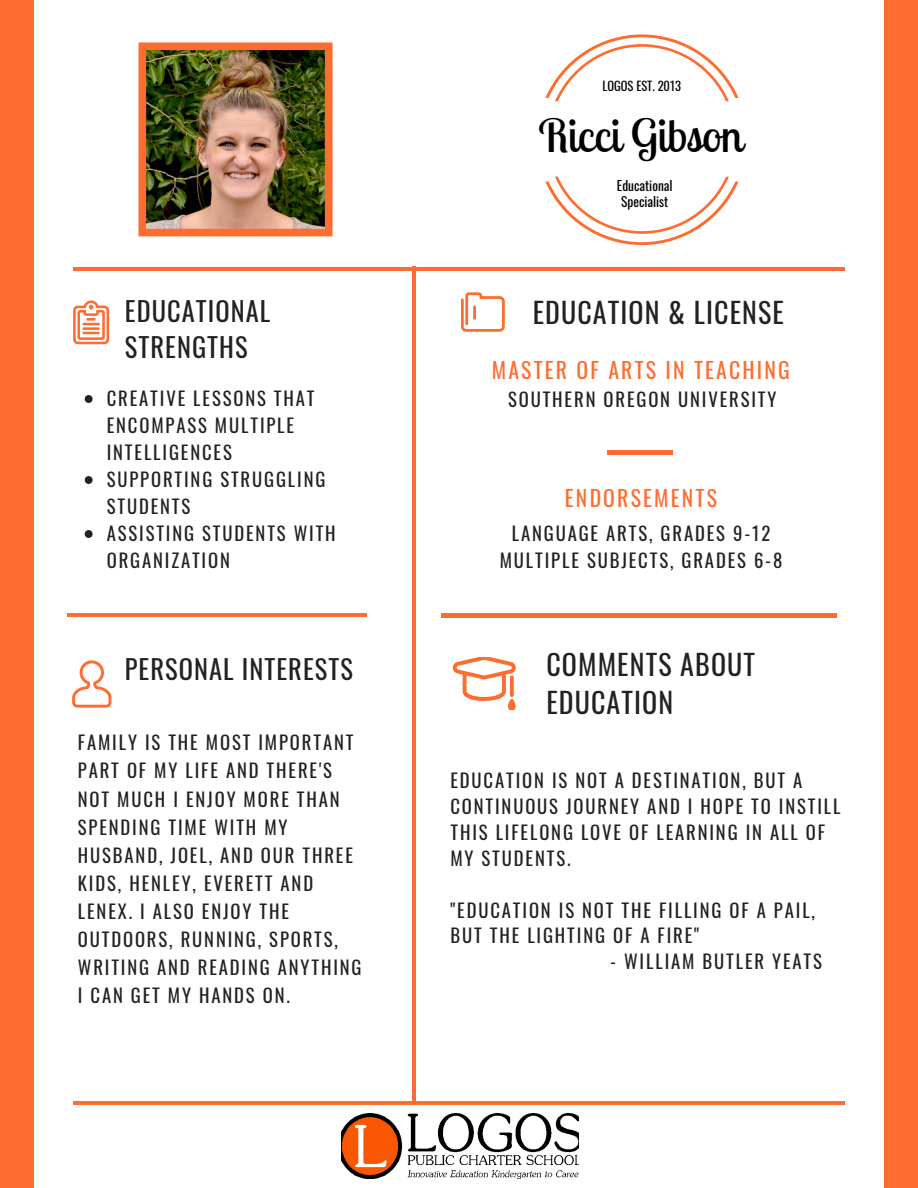
<style>
.page{position:relative;width:918px;height:1188px;background:#fff}
.page>*{position:absolute;margin:0;border:0;box-sizing:border-box;transform-origin:0 0}
.t1{font:45.6px "Lobster Two";color:#000}
.t2{font:28.05px/38.2px "Oswald";letter-spacing:.04em;color:#222}
.t3{font:26.4px/36px "Oswald";letter-spacing:.04em;color:#222}
.t4{font:21.75px "Oswald";letter-spacing:.1em;color:#ff6c2f}
.t5{font:18.75px/28.2px "Oswald";letter-spacing:.1em;color:#222}
.t6{font:13.35px/15.8px "Oswald";color:#000;text-align:center}
.t7{font:12.45px "Oswald";color:#000}
</style>
<div class="page">
<svg style="left:461px;top:292px;width:43px;height:40px"></svg>
<svg style="left:453px;top:657px;width:63px;height:44px"></svg>
<svg style="left:510px;top:675px;width:4px;height:22px"></svg>
<div style="left:508px;top:699px;width:8px;height:11px;background:#ff6c2f;border-radius:4px"></div>
<hr style="left:441px;top:614px;width:396px;height:3px;background:#ff6c2f">
<hr style="left:608px;top:451px;width:65px;height:3px;background:#ff6c2f">
<hr style="left:73px;top:267px;width:772px;height:4px;background:#ff6c2f">
<svg style="left:85px;top:395px;width:8px;height:8px"></svg>
<svg style="left:85px;top:476px;width:8px;height:8px"></svg>
<svg style="left:85px;top:530px;width:8px;height:8px"></svg>
<svg style="left:73px;top:301px;width:36px;height:43px"></svg>
<hr style="left:68px;top:613px;width:299px;height:4px;background:#ff6c2f">
<svg style="left:72px;top:660px;width:39px;height:48px"></svg>
<hr style="left:412px;top:266px;width:4px;height:837px;background:#ff6c2f">
<hr style="left:73px;top:1101px;width:772px;height:4px;background:#ff6c2f">
<div style="left:0;top:0;width:34px;height:1188px;background:#ff6c2f"></div>
<div style="left:884px;top:0;width:34px;height:1188px;background:#ff6c2f"></div>
<img style="left:341px;top:1114px;width:238px;height:64px">
<svg style="left:545px;top:34px;width:194px;height:211px"></svg>
<img style="left:138px;top:42px;width:195px;height:194px">
<h3 class="t3" style="left:125px;top:292px;width:147px">EDUCATIONAL<br>STRENGTHS</h3>
<p class="t5" style="left:107px;top:384px;width:231px;line-height:27px">CREATIVE LESSONS THAT<br>ENCOMPASS MULTIPLE<br>INTELLIGENCES<br>SUPPORTING STRUGGLING<br>STUDENTS<br>ASSISTING STUDENTS WITH<br>ORGANIZATION</p>
<h3 class="t3" style="left:125px;top:650px;width:230px">PERSONAL INTERESTS</h3>
<p class="t5" style="left:78px;top:728px;width:285px">FAMILY IS THE MOST IMPORTANT<br>PART OF MY LIFE AND THERE'S<br>NOT MUCH I ENJOY MORE THAN<br>SPENDING TIME WITH MY<br>HUSBAND, JOEL, AND OUR THREE<br>KIDS, HENLEY, EVERETT AND<br>LENEX. I ALSO ENJOY THE<br>OUTDOORS, RUNNING, SPORTS,<br>WRITING AND READING ANYTHING<br>I CAN GET MY HANDS ON.</p>
<p class="t7" style="left:602px;top:76px;width:80px">LOGOS EST. 2013</p>
<h1 class="t1" style="left:538px;top:107px;width:206px">Ricci Gibson</h1>
<p class="t6" style="left:617px;top:177px;width:57px">Educational<br>Specialist</p>
<h2 class="t2" style="left:533px;top:292px;width:253px">EDUCATION &amp; LICENSE</h2>
<p class="t4" style="left:492px;top:353px;width:300px">MASTER OF ARTS IN TEACHING</p>
<p class="t5" style="left:508px;top:385px;width:270px">SOUTHERN OREGON UNIVERSITY</p>
<p class="t4" style="left:565px;top:481px;width:154px">ENDORSEMENTS</p>
<p class="t5" style="left:500px;top:519px;width:284px;line-height:27px;text-align:center">LANGUAGE ARTS, GRADES 9-12<br>MULTIPLE SUBJECTS, GRADES 6-8</p>
<h2 class="t2" style="left:546px;top:644px;width:210px">COMMENTS ABOUT<br>EDUCATION</h2>
<p class="t5" style="left:450px;top:767px;width:392px;line-height:25.8px">EDUCATION IS NOT A DESTINATION, BUT A<br>CONTINUOUS JOURNEY AND I HOPE TO INSTILL<br>THIS LIFELONG LOVE OF LEARNING IN ALL OF<br>MY STUDENTS.</p>
<p class="t5" style="left:450px;top:896px;width:366px;line-height:25.8px">"EDUCATION IS NOT THE FILLING OF A PAIL,<br>BUT THE LIGHTING OF A FIRE"</p>
<p class="t5" style="left:610px;top:947px;width:213px">- WILLIAM BUTLER YEATS</p>
</div>
